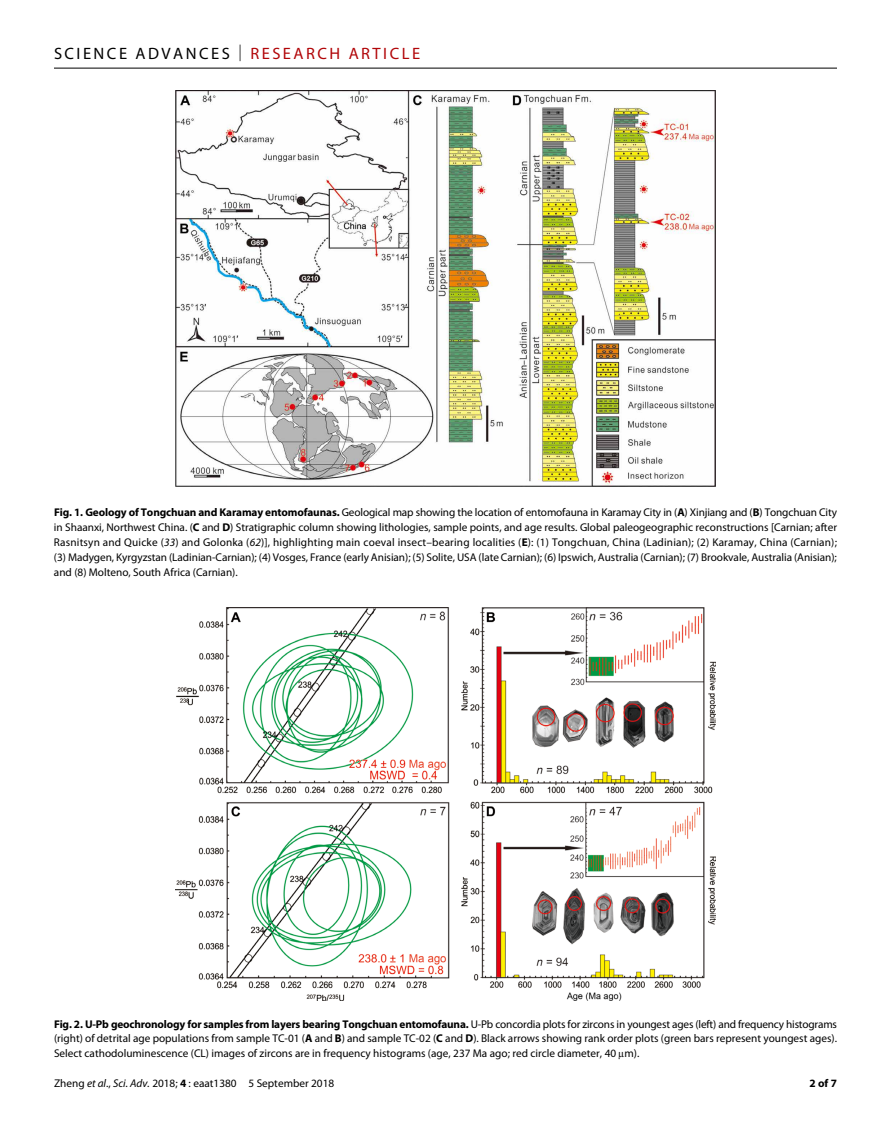
<style>
.page{position:relative;width:891px;height:1134px;background:#fff}
.page>*{position:absolute;margin:0;border:0;box-sizing:border-box;transform-origin:0 0}
.t1{font:16.5px "Myriad Pro";letter-spacing:.15em;color:#000}
.t2{font:11.25px/15px "Myriad Pro";color:#000;text-align:justify}
.t3{font:700 11.25px "Myriad Pro";color:#000}
.s1{font-weight:300}
.s2{color:#b10508}
.s3{font-weight:700}
.s4{font-style:italic}
</style>
<div class="page">
<hr style="left:54px;top:68px;width:783px;height:1px;background:#000">
<img style="left:176px;top:90px;width:540px;height:397px">
<img style="left:176px;top:607px;width:540px;height:394px">
<h1 class="t1" style="left:54px;top:40px;width:368px">SCIENCE ADVANCES <span class="s1">|</span> <span class="s2">RESEARCH ARTICLE</span></h1>
<p class="t2" style="left:54px;top:505px;width:785px"><span class="s3">Fig. 1. Geology of Tongchuan and Karamay entomofaunas.</span> Geological map showing the location of entomofauna in Karamay City in (<span class="s3">A</span>) Xinjiang and (<span class="s3">B</span>) Tongchuan City in Shaanxi, Northwest China. (<span class="s3">C</span> and <span class="s3">D</span>) Stratigraphic column showing lithologies, sample points, and age results. Global paleogeographic reconstructions [Carnian; after Rasnitsyn and Quicke (<span class="s4">33</span>) and Golonka (<span class="s4">62</span>)], highlighting main coeval insect–bearing localities (<span class="s3">E</span>): (1) Tongchuan, China (Ladinian); (2) Karamay, China (Carnian); (3) Madygen, Kyrgyzstan (Ladinian-Carnian); (4) Vosges, France (early Anisian); (5) Solite, USA (late Carnian); (6) Ipswich, Australia (Carnian); (7) Brookvale, Australia (Anisian); and (8) Molteno, South Africa (Carnian).</p>
<p class="t2" style="left:54px;top:1016px;width:785px"><span class="s3">Fig. 2. U-Pb geochronology for samples from layers bearing Tongchuan entomofauna.</span> U-Pb concordia plots for zircons in youngest ages (left) and frequency histograms (right) of detrital age populations from sample TC-01 (<span class="s3">A</span> and <span class="s3">B</span>) and sample TC-02 (<span class="s3">C</span> and <span class="s3">D</span>). Black arrows showing rank order plots (green bars represent youngest ages).<br>Select cathodoluminescence (CL) images of zircons are in frequency histograms (age, 237 Ma ago; red circle diameter, 40 m).</p>
<p class="t2" style="left:54px;top:1076px;width:282px">Zheng <span class="s4">et al</span>., <span class="s4">Sci. Adv.</span> 2018; <span class="s3">4</span> : eaat1380 5 September 2018</p>
<p class="t3" style="left:810px;top:1074px;width:29px">2 of 7</p>
</div>
